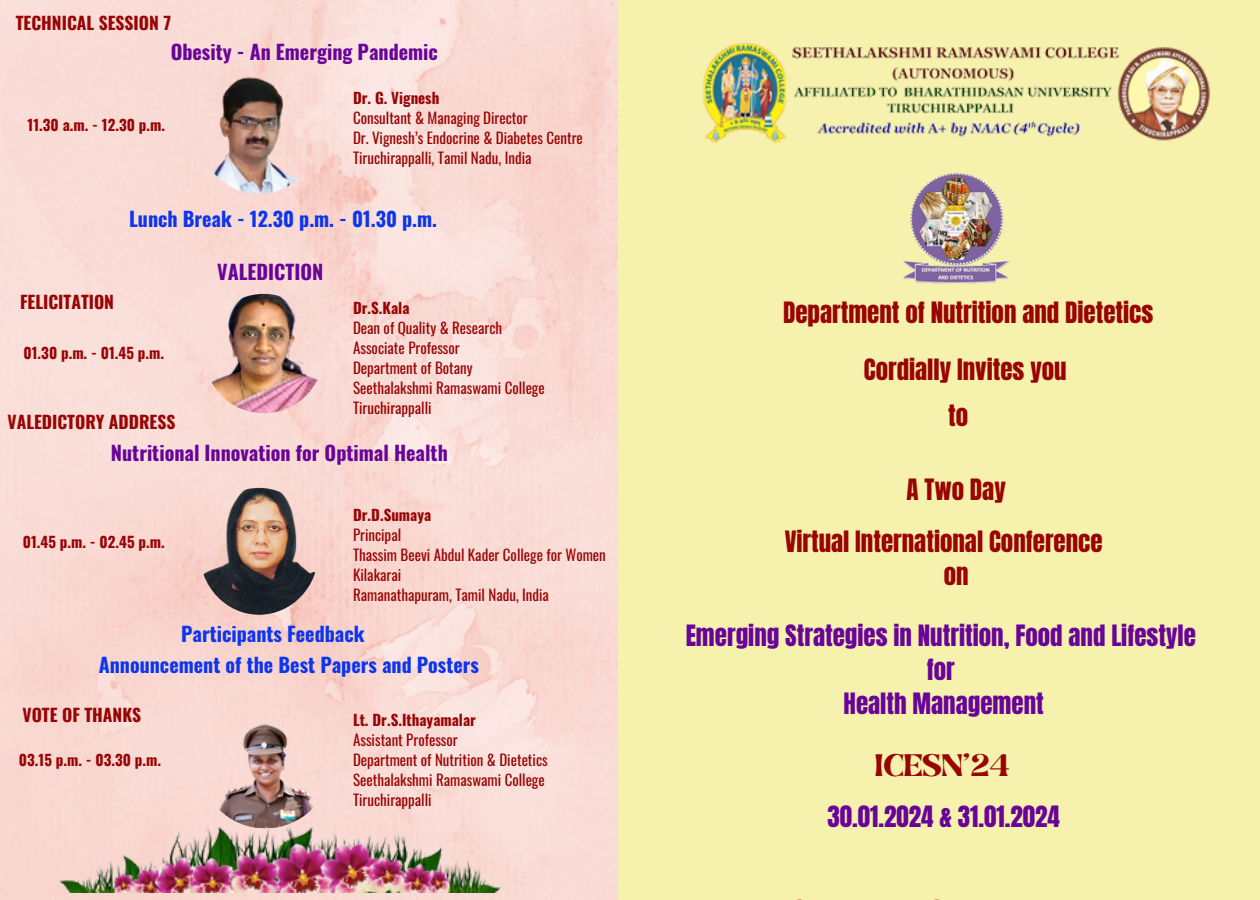
<style>
.page{position:relative;width:1260px;height:900px;background:#fff}
.page>*{position:absolute;margin:0;border:0;box-sizing:border-box;transform-origin:0 0}
.t1{font:25px "Anton";color:#990404}
.t2{font:25px "Anton";color:#690499}
.t3{font:25px "Brasika Display";color:#990404}
.t4{font:700 20px "Oswald";color:#0d35ed}
.t5{font:700 20px "Oswald";color:#690499}
.t6{font:700 17.5px "Oswald";color:#990404}
.t7{font:15px "Oswald";color:#990404}
.t8{font:700 15px "Oswald";color:#990404}
</style>
<div class="page">
<img style="left:0;top:0;width:618px;height:900px">
<div style="left:618px;top:0;width:642px;height:900px;background:#f6f1ac"></div>
<img style="left:703px;top:43px;width:507px;height:100px">
<img style="left:903px;top:172px;width:107px;height:112px">
<img style="left:204px;top:294px;width:119px;height:119px;border-radius:50%">
<img style="left:199px;top:488px;width:120px;height:127px;border-radius:50%">
<img style="left:199px;top:697px;width:132px;height:131px;border-radius:50%">
<img style="left:199px;top:74px;width:120px;height:120px;border-radius:50%">
<img style="left:33px;top:748px;width:493px;height:145px">
<p class="t6" style="left:16px;top:9px;width:157px">TECHNICAL SESSION 7</p>
<p class="t5" style="left:171px;top:37px;width:269px">Obesity - An Emerging Pandemic</p>
<p class="t8" style="left:28px;top:113px;width:139px">11.30 a.m. - 12.30 p.m.</p>
<p class="t8" style="left:353px;top:86px;width:88px">Dr. G. Vignesh</p>
<p class="t7" style="left:353px;top:106px;width:176px">Consultant &amp; Managing Director</p>
<p class="t7" style="left:353px;top:126px;width:231px">Dr. Vignesh’s Endocrine &amp; Diabetes Centre</p>
<p class="t7" style="left:353px;top:146px;width:180px">Tiruchirappalli, Tamil Nadu, India</p>
<p class="t4" style="left:129px;top:203px;width:310px">Lunch Break - 12.30 p.m. - 01.30 p.m.</p>
<p class="t6" style="left:20px;top:288px;width:96px">FELICITATION</p>
<p class="t8" style="left:24px;top:341px;width:142px">01.30 p.m. - 01.45 p.m.</p>
<p class="t6" style="left:8px;top:408px;width:169px">VALEDICTORY ADDRESS</p>
<p class="t5" style="left:217px;top:256px;width:108px">VALEDICTION</p>
<p class="t8" style="left:353px;top:296px;width:58px">Dr.S.Kala</p>
<p class="t7" style="left:353px;top:316px;width:151px">Dean of Quality &amp; Research</p>
<p class="t7" style="left:353px;top:336px;width:108px">Associate Professor</p>
<p class="t7" style="left:353px;top:356px;width:121px">Department of Botany</p>
<p class="t7" style="left:353px;top:376px;width:193px">Seethalakshmi Ramaswami College</p>
<p class="t7" style="left:353px;top:396px;width:80px">Tiruchirappalli</p>
<p class="t5" style="left:111px;top:437px;width:338px">Nutritional Innovation for Optimal Health</p>
<p class="t8" style="left:23px;top:530px;width:143px">01.45 p.m. - 02.45 p.m.</p>
<p class="t8" style="left:353px;top:503px;width:80px">Dr.D.Sumaya</p>
<p class="t7" style="left:353px;top:523px;width:50px">Principal</p>
<p class="t7" style="left:353px;top:543px;width:254px">Thassim Beevi Abdul Kader College for Women</p>
<p class="t7" style="left:353px;top:563px;width:50px">Kilakarai</p>
<p class="t7" style="left:353px;top:583px;width:197px">Ramanathapuram, Tamil Nadu, India</p>
<p class="t4" style="left:181px;top:618px;width:185px">Participants Feedback</p>
<p class="t4" style="left:99px;top:650px;width:382px">Announcement of the Best Papers and Posters</p>
<p class="t6" style="left:23px;top:701px;width:120px">VOTE OF THANKS</p>
<p class="t8" style="left:19px;top:748px;width:144px">03.15 p.m. - 03.30 p.m.</p>
<p class="t8" style="left:353px;top:708px;width:124px">Lt. Dr.S.Ithayamalar</p>
<p class="t7" style="left:353px;top:728px;width:106px">Assistant Professor</p>
<p class="t7" style="left:353px;top:748px;width:196px">Department of Nutrition &amp; Dietetics</p>
<p class="t7" style="left:353px;top:768px;width:193px">Seethalakshmi Ramaswami College</p>
<p class="t7" style="left:353px;top:788px;width:80px">Tiruchirappalli</p>
<p class="t1" style="left:783px;top:295px;width:372px">Department of Nutrition and Dietetics</p>
<p class="t1" style="left:864px;top:352px;width:204px">Cordially Invites you</p>
<p class="t1" style="left:948px;top:398px;width:22px">to</p>
<p class="t1" style="left:906px;top:472px;width:101px">A Two Day</p>
<p class="t1" style="left:785px;top:523px;width:320px">Virtual International Conference</p>
<p class="t1" style="left:944px;top:557px;width:26px">on</p>
<p class="t2" style="left:686px;top:618px;width:512px">Emerging Strategies in Nutrition, Food and Lifestyle</p>
<p class="t2" style="left:927px;top:651px;width:30px">for</p>
<p class="t2" style="left:844px;top:685px;width:202px">Health Management</p>
<p class="t3" style="left:875px;top:746px;width:136px">ICESN’24</p>
<p class="t2" style="left:827px;top:799px;width:234px">30.01.2024 &amp; 31.01.2024</p>
</div>
